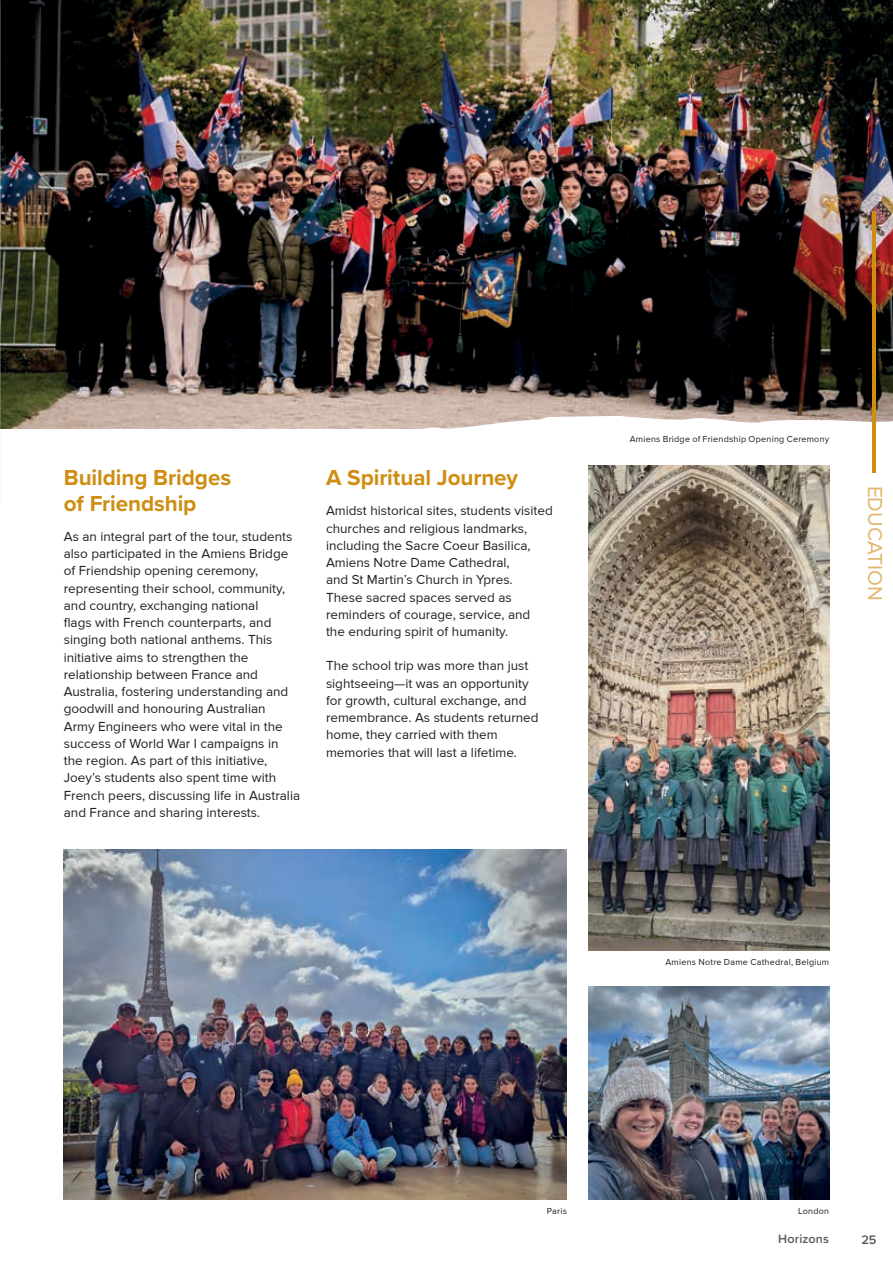
<style>
.page{position:relative;width:893px;height:1263px;background:#fff}
.page>*{position:absolute;margin:0;border:0;box-sizing:border-box;transform-origin:0 0}
.t1{font:700 22.5px "Proxima Nova";letter-spacing:-.005em;color:#cf8e12}
.t2{font:20.85px "Proxima Nova";color:#e2b66e}
.t3{font:13.5px/17.2px "Proxima Nova";color:#231f20}
.t4{font:600 12.75px "Proxima Nova";color:#58595b}
.t5{font:600 12.45px "Proxima Nova";letter-spacing:.02em;color:#58595b}
.t6{font:9px "Proxima Nova";letter-spacing:.025em;color:#231f20}
</style>
<div class="page">
<img style="left:0;top:0;width:893px;height:428px">
<svg style="left:292px;top:413px;width:601px;height:145px"></svg>
<img style="left:64px;top:849px;width:503px;height:350px">
<hr style="left:872px;top:211px;width:3px;height:262px;background:#cf8e12">
<img style="left:588px;top:987px;width:241px;height:212px">
<img style="left:588px;top:466px;width:241px;height:484px">
<h1 class="t1" style="left:64px;top:461px;width:169px">Building Bridges</h1>
<h1 class="t1" style="left:64px;top:486px;width:134px">of Friendship</h1>
<p class="t3" style="left:64px;top:528px;width:238px">As an integral part of the tour, students also participated in the Amiens Bridge of Friendship opening ceremony, representing their school, community, and country, exchanging national<br>flags with French counterparts, and singing both national anthems. This initiative aims to strengthen the relationship between France and Australia, fostering understanding and goodwill and honouring Australian<br>Army Engineers who were vital in the success of World War I campaigns in the region. As part of this initiative, Joey’s students also spent time with French peers, discussing life in Australia and France and sharing interests.</p>
<h1 class="t1" style="left:326px;top:461px;width:193px">A Spiritual Journey</h1>
<p class="t3" style="left:326px;top:503px;width:228px">Amidst historical sites, students visited churches and religious landmarks, including the Sacre Coeur Basilica, Amiens Notre Dame Cathedral,<br>and St Martin’s Church in Ypres.<br>These sacred spaces served as reminders of courage, service, and<br>the enduring spirit of humanity.</p>
<p class="t3" style="left:326px;top:658px;width:214px">The school trip was more than just sightseeing—it was an opportunity for growth, cultural exchange, and remembrance. As students returned home, they carried with them memories that will last a lifetime.</p>
<p class="t6" style="left:630px;top:434px;width:201px">Amiens Bridge of Friendship Opening Ceremony</p>
<h2 class="t2" style="left:887px;top:486px;width:117px;rotate:90deg">EDUCATION</h2>
<p class="t6" style="left:665px;top:956px;width:165px">Amiens Notre Dame Cathedral, Belgium</p>
<p class="t6" style="left:547px;top:1205px;width:22px">Paris</p>
<p class="t6" style="left:798px;top:1205px;width:33px">London</p>
<p class="t5" style="left:778px;top:1230px;width:52px">Horizons</p>
<p class="t4" style="left:862px;top:1230px;width:16px">25</p>
</div>
